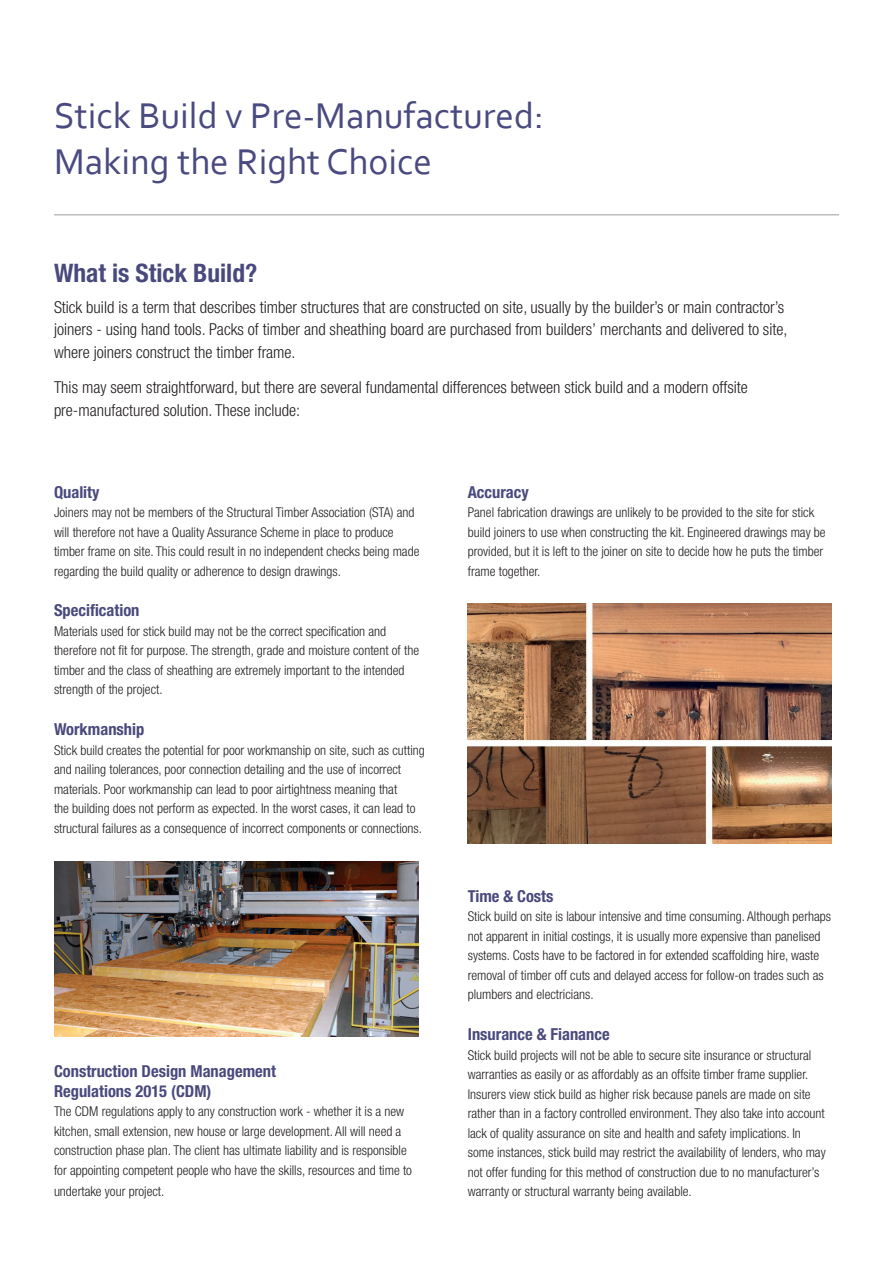
<style>
.page{position:relative;width:893px;height:1263px;background:#fff}
.page>*{position:absolute;margin:0;border:0;box-sizing:border-box;transform-origin:0 0}
.t1{font:37.5px/46.5px "Corbel";color:#4a4a80}
.Body_STA{font:700 condensed 25.5px "Helvetica Neue LT Std";color:#4a497d}
.Body_STA-2{font:300 condensed 16.5px/22.5px "Helvetica Neue LT Std";color:#231f20}
.Body_STA-3{font:700 condensed 16.5px/19.5px "Helvetica Neue LT Std";color:#4a497d}
.Body_STA-4{font:300 condensed 13.5px/19.5px "Helvetica Neue LT Std";color:#231f20}
</style>
<div class="page">
<hr style="left:54px;top:214px;width:785px;height:1px;background:#bcbdc0">
<img style="left:54px;top:861px;width:364px;height:176px">
<img style="left:468px;top:603px;width:364px;height:240px">
<p class="t1" style="left:54px;top:91px;width:491px">Stick Build v Pre-Manufactured:<br>Making the Right Choice</p>
<p class="Body_STA" style="left:54px;top:257px;width:205px">What is Stick Build?</p>
<p class="Body_STA-2" style="left:54px;top:296px;width:735px">Stick build is a term that describes timber structures that are constructed on site, usually by the builder’s or main contractor’s joiners - using hand tools. Packs of timber and sheathing board are purchased from builders’ merchants and delivered to site, where joiners construct the timber frame.</p>
<p class="Body_STA-2" style="left:54px;top:376px;width:695px">This may seem straightforward, but there are several fundamental differences between stick build and a modern offsite pre-manufactured solution. These include:</p>
<p class="Body_STA-3" style="left:54px;top:482px;width:47px">Quality</p>
<p class="Body_STA-4" style="left:54px;top:502px;width:367px">Joiners may not be members of the Structural Timber Association (STA) and will therefore not have a Quality Assurance Scheme in place to produce timber frame on site. This could result in no independent checks being made regarding the build quality or adherence to design drawings.</p>
<p class="Body_STA-3" style="left:54px;top:600px;width:87px">Specification</p>
<p class="Body_STA-4" style="left:54px;top:621px;width:367px">Materials used for stick build may not be the correct specification and therefore not fit for purpose. The strength, grade and moisture content of the timber and the class of sheathing are extremely important to the intended strength of the project.</p>
<p class="Body_STA-3" style="left:54px;top:719px;width:92px">Workmanship</p>
<p class="Body_STA-4" style="left:54px;top:740px;width:372px">Stick build creates the potential for poor workmanship on site, such as cutting and nailing tolerances, poor connection detailing and the use of incorrect materials. Poor workmanship can lead to poor airtightness meaning that<br>the building does not perform as expected. In the worst cases, it can lead to structural failures as a consequence of incorrect components or connections.</p>
<p class="Body_STA-3" style="left:54px;top:1061px;width:223px">Construction Design Management<br>Regulations 2015 (CDM)</p>
<p class="Body_STA-4" style="left:54px;top:1102px;width:359px">The CDM regulations apply to any construction work - whether it is a new kitchen, small extension, new house or large development. All will need a construction phase plan. The client has ultimate liability and is responsible for appointing competent people who have the skills, resources and time to</p>
<p class="Body_STA-4" style="left:54px;top:1181px;width:112px">undertake your project.</p>
<p class="Body_STA-3" style="left:468px;top:482px;width:62px">Accuracy</p>
<p class="Body_STA-4" style="left:468px;top:502px;width:359px">Panel fabrication drawings are unlikely to be provided to the site for stick build joiners to use when constructing the kit. Engineered drawings may be provided, but it is left to the joiner on site to decide how he puts the timber frame together.</p>
<p class="Body_STA-3" style="left:468px;top:886px;width:87px">Time &amp; Costs</p>
<p class="Body_STA-4" style="left:468px;top:907px;width:365px">Stick build on site is labour intensive and time consuming. Although perhaps not apparent in initial costings, it is usually more expensive than panelised systems. Costs have to be factored in for extended scaffolding hire, waste removal of timber off cuts and delayed access for follow-on trades such as plumbers and electricians.</p>
<p class="Body_STA-3" style="left:468px;top:1024px;width:143px">Insurance &amp; Fianance</p>
<p class="Body_STA-4" style="left:468px;top:1045px;width:359px">Stick build projects will not be able to secure site insurance or structural warranties as easily or as affordably as an offsite timber frame supplier.<br>Insurers view stick build as higher risk because panels are made on site rather than in a factory controlled environment. They also take into account lack of quality assurance on site and health and safety implications. In some instances, stick build may restrict the availability of lenders, who may not offer funding for this method of construction due to no manufacturer’s warranty or structural warranty being available.</p>
</div>
